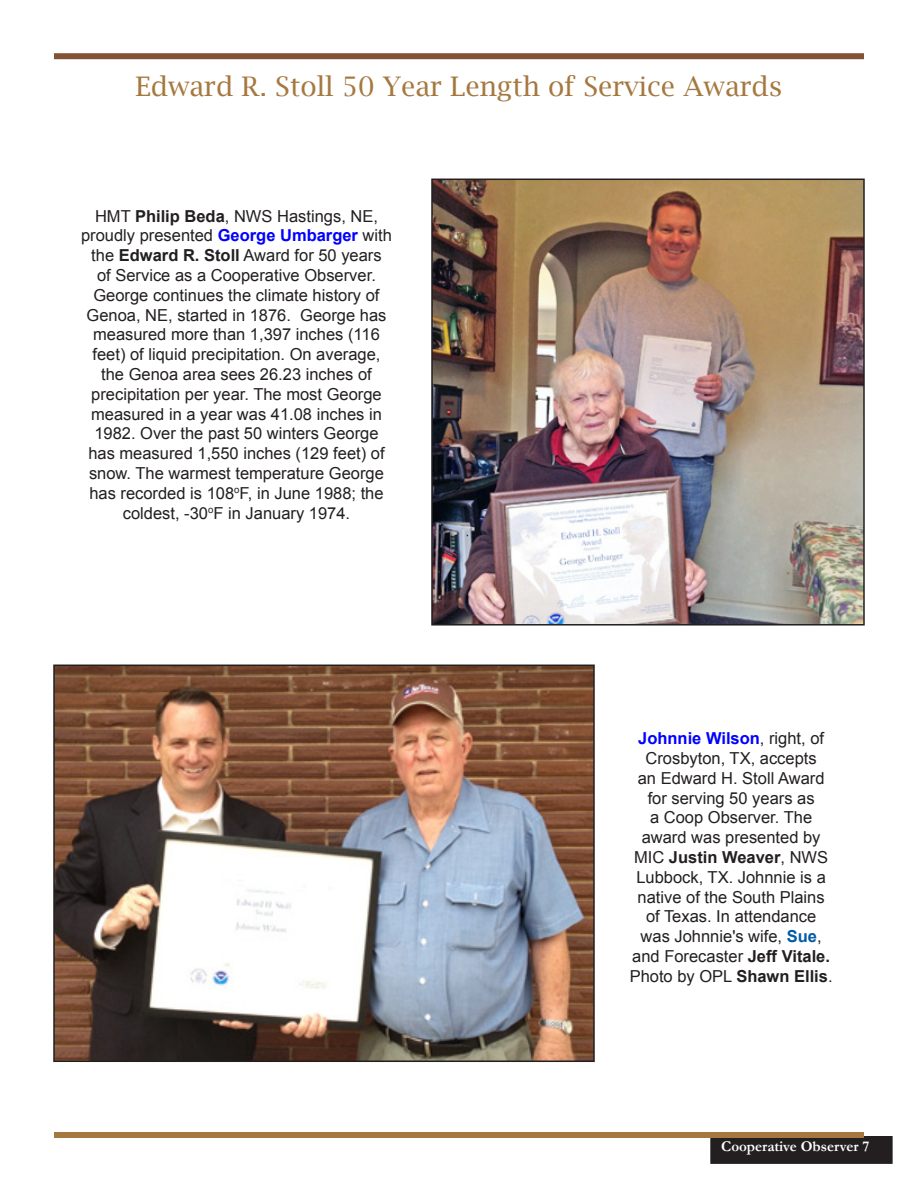
<style>
.page{position:relative;width:918px;height:1188px;background:#fff}
.page>*{position:absolute;margin:0;border:0;box-sizing:border-box;transform-origin:0 0}
.Headline{font:27px "Lucida Bright";color:#a5783f}
.cap1{font:16.5px/19.8px "Arial";color:#231f20;text-align:center}
.t1{font:700 15px "Garamond";color:#fff}
.s1{font-weight:700}
.s2{font-weight:700;color:#00f}
.s3{font-weight:700;color:#015aa8}
</style>
<div class="page">
<div style="left:711px;top:1137px;width:181px;height:26px;background:#231f20"></div>
<div style="left:710px;top:1136px;width:183px;height:28px;border:2px solid #231f20"></div>
<div style="left:54px;top:1132px;width:810px;height:6px;background:#a5783f"></div>
<div style="left:54px;top:53px;width:810px;height:6px;background:#835237"></div>
<img style="left:434px;top:182px;width:428px;height:441px">
<div style="left:431px;top:179px;width:434px;height:447px;border:2px solid #231f20"></div>
<img style="left:56px;top:668px;width:536px;height:391px">
<div style="left:53px;top:665px;width:542px;height:397px;border:2px solid #231f20"></div>
<p class="Headline" style="left:135px;top:71px;width:649px">Edward R. Stoll 50 Year Length of Service Awards</p>
<p class="cap1" style="left:81px;top:206px;width:312px">HMT <span class="s1">Philip Beda</span>, NWS Hastings, NE, proudly presented <span class="s2">George Umbarger</span> with the <span class="s1">Edward R. Stoll</span> Award for 50 years<br>of Service as a Cooperative Observer.<br>George continues the climate history of Genoa, NE, started in 1876. George has measured more than 1,397 inches (116 feet) of liquid precipitation. On average, the Genoa area sees 26.23 inches of precipitation per year. The most George measured in a year was 41.08 inches in 1982. Over the past 50 winters George has measured 1,550 inches (129 feet) of snow. The warmest temperature George has recorded is 108<sup>o</sup>F, in June 1988; the coldest, -30<sup>o</sup>F in January 1974.</p>
<p class="cap1" style="left:630px;top:729px;width:204px"><span class="s2">Johnnie Wilson</span>, right, of<br>Crosbyton, TX, accepts<br>an Edward H. Stoll Award for serving 50 years as<br>a Coop Observer. The award was presented by<br>MIC <span class="s1">Justin Weaver</span>, NWS<br>Lubbock, TX. Johnnie is a native of the South Plains of Texas. In attendance was Johnnie's wife, <span class="s3">Sue</span>, and Forecaster <span class="s1">Jeff Vitale.<br></span>Photo by OPL <span class="s1">Shawn Ellis</span>.</p>
<p class="t1" style="left:721px;top:1136px;width:150px">Cooperative Observer 7</p>
</div>
